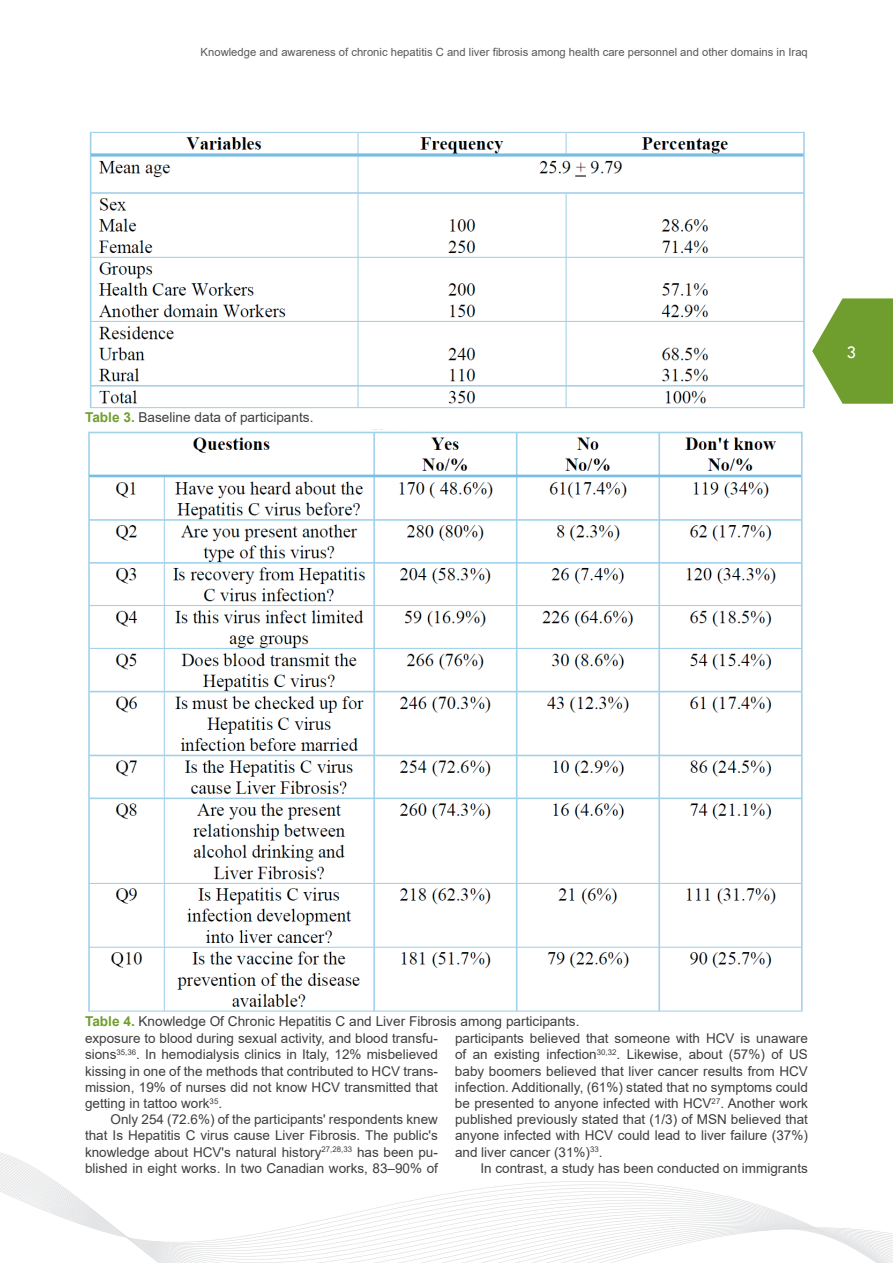
<style>
.page{position:relative;width:893px;height:1263px;background:#fff}
.page>*{position:absolute;margin:0;border:0;box-sizing:border-box;transform-origin:0 0}
.t1{font:18px "Tw Cen";color:#fff}
.t2{font:13.65px "Arial";color:#3e3e3f}
.t3{font:13.5px/16.2px "Arial";color:#3e3e3f;text-align:justify}
.t4{font:11.25px "Arial";color:#57585a}
.s1{font-weight:700;color:#709e2e}
</style>
<div class="page">
<svg style="left:812px;top:298px;width:81px;height:106px"></svg>
<svg style="left:0;top:1167px;width:893px;height:96px"></svg>
<img style="left:89px;top:131px;width:716px;height:278px">
<img style="left:88px;top:429px;width:715px;height:583px">
<p class="t4" style="left:201px;top:44px;width:609px">Knowledge and awareness of chronic hepatitis C and liver fibrosis among health care personnel and other domains in Iraq</p>
<p class="t2" style="left:85px;top:408px;width:230px"><span class="s1">Table 3.</span> Baseline data of participants.</p>
<h1 class="t1" style="left:846px;top:341px;width:11px">3</h1>
<p class="t2" style="left:85px;top:1012px;width:496px"><span class="s1">Table 4.</span> Knowledge Of Chronic Hepatitis C and Liver Fibrosis among participants.</p>
<p class="t3" style="left:85px;top:1030px;width:354px">exposure to blood during sexual activity, and blood transfu&shy;sions<sup>35,36</sup>. In hemodialysis clinics in Italy, 12% misbelieved kissing in one of the methods that contributed to HCV trans&shy;mission, 19% of nurses did not know HCV transmitted that getting in tattoo work<sup>35</sup>.</p>
<p class="t3" style="left:85px;top:1111px;width:354px;text-indent:26px">Only 254 (72.6%) of the participants' respondents knew that Is Hepatitis C virus cause Liver Fibrosis. The public's knowledge about HCV's natural history<sup>27,28,33</sup> has been pu&shy;blished in eight works. In two Canadian works, 83–90% of</p>
<p class="t3" style="left:455px;top:1030px;width:354px">participants believed that someone with HCV is unaware of an existing infection<sup>30,32</sup>. Likewise, about (57%) of US baby boomers believed that liver cancer results from HCV infection. Additionally, (61%) stated that no symptoms could be presented to anyone infected with HCV<sup>27</sup>. Another work published previously stated that (1/3) of MSN believed that anyone infected with HCV could lead to liver failure (37%) and liver cancer (31%)<sup>33</sup>.</p>
<p class="t3" style="left:480px;top:1160px;width:329px">In contrast, a study has been conducted on immigrants</p>
</div>
